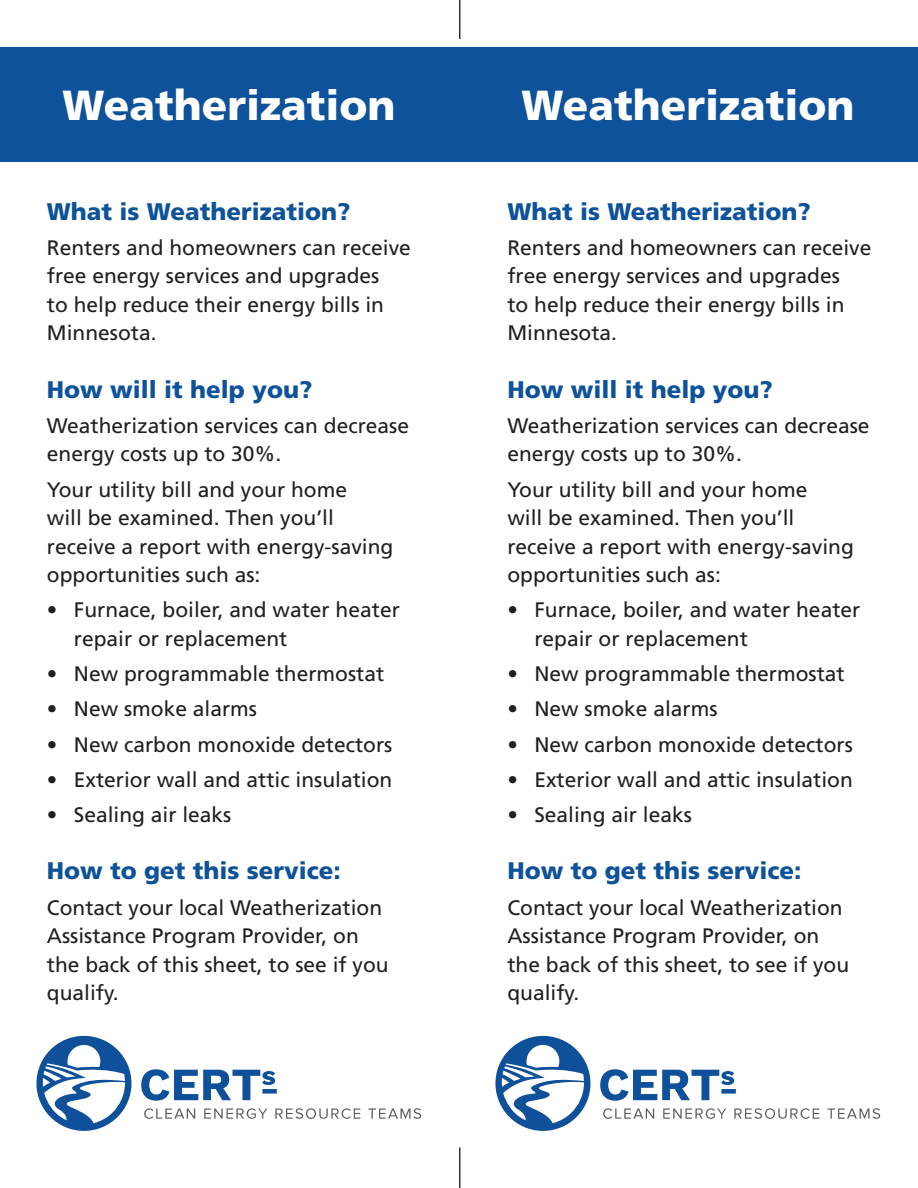
<style>
.page{position:relative;width:918px;height:1188px;background:#fff}
.page>*{position:absolute;margin:0;border:0;box-sizing:border-box;transform-origin:0 0}
.t1{font:900 42px "Frutiger LT Std";color:#fff}
.t2{font:900 24px "Frutiger LT Std";color:#0d529a}
.t3{font:21px/28.5px "Frutiger LT Std";color:#231f20}
</style>
<div class="page">
<div style="left:0;top:47px;width:918px;height:115px;background:#0d529a"></div>
<svg style="left:36px;top:1036px;width:95px;height:95px"></svg>
<svg style="left:144px;top:1108px;width:51px;height:11px"></svg>
<svg style="left:204px;top:1108px;width:63px;height:11px"></svg>
<svg style="left:275px;top:1108px;width:85px;height:11px"></svg>
<svg style="left:368px;top:1108px;width:53px;height:11px"></svg>
<svg style="left:141px;top:1069px;width:134px;height:32px"></svg>
<div style="left:262px;top:1089px;width:15px;height:5px;background:#0f509a"></div>
<hr style="left:459px;top:0;width:1px;height:39px;background:#2f3438">
<hr style="left:459px;top:1148px;width:1px;height:40px;background:#2f3438">
<svg style="left:495px;top:1036px;width:95px;height:95px"></svg>
<svg style="left:603px;top:1108px;width:51px;height:11px"></svg>
<svg style="left:663px;top:1108px;width:63px;height:11px"></svg>
<svg style="left:734px;top:1108px;width:85px;height:11px"></svg>
<svg style="left:827px;top:1108px;width:53px;height:11px"></svg>
<svg style="left:600px;top:1069px;width:134px;height:32px"></svg>
<div style="left:721px;top:1089px;width:15px;height:5px;background:#0f509a"></div>
<p class="t1" style="left:63px;top:80px;width:334px">Weatherization</p>
<p class="t2" style="left:47px;top:197px;width:305px">What is Weatherization?</p>
<p class="t3" style="left:47px;top:233px;width:366px">Renters and homeowners can receive free energy services and upgrades<br>to help reduce their energy bills in<br>Minnesota.</p>
<p class="t2" style="left:47px;top:375px;width:267px">How will it help you?</p>
<p class="t3" style="left:47px;top:411px;width:364px">Weatherization services can decrease energy costs up to 30%.</p>
<p class="t3" style="left:47px;top:475px;width:348px">Your utility bill and your home<br>will be examined. Then you’ll receive a report with energy-saving opportunities such as:</p>
<p class="t3" style="left:74px;top:596px;width:328px;text-indent:-27px">• Furnace, boiler, and water heater repair or replacement</p>
<p class="t3" style="left:47px;top:660px;width:339px">• New programmable thermostat</p>
<p class="t3" style="left:47px;top:695px;width:212px">• New smoke alarms</p>
<p class="t3" style="left:47px;top:730px;width:347px">• New carbon monoxide detectors</p>
<p class="t3" style="left:47px;top:765px;width:347px">• Exterior wall and attic insulation</p>
<p class="t3" style="left:47px;top:801px;width:186px">• Sealing air leaks</p>
<p class="t2" style="left:47px;top:857px;width:296px">How to get this service:</p>
<p class="t3" style="left:47px;top:893px;width:343px">Contact your local Weatherization<br>Assistance Program Provider, on the back of this sheet, to see if you qualify.</p>
<p class="t1" style="left:522px;top:80px;width:334px">Weatherization</p>
<p class="t2" style="left:507px;top:197px;width:305px">What is Weatherization?</p>
<p class="t3" style="left:507px;top:233px;width:366px">Renters and homeowners can receive free energy services and upgrades<br>to help reduce their energy bills in<br>Minnesota.</p>
<p class="t2" style="left:507px;top:375px;width:267px">How will it help you?</p>
<p class="t3" style="left:507px;top:411px;width:364px">Weatherization services can decrease energy costs up to 30%.</p>
<p class="t3" style="left:507px;top:475px;width:348px">Your utility bill and your home<br>will be examined. Then you’ll receive a report with energy-saving opportunities such as:</p>
<p class="t3" style="left:534px;top:596px;width:328px;text-indent:-27px">• Furnace, boiler, and water heater repair or replacement</p>
<p class="t3" style="left:507px;top:660px;width:339px">• New programmable thermostat</p>
<p class="t3" style="left:507px;top:695px;width:212px">• New smoke alarms</p>
<p class="t3" style="left:507px;top:730px;width:347px">• New carbon monoxide detectors</p>
<p class="t3" style="left:507px;top:765px;width:347px">• Exterior wall and attic insulation</p>
<p class="t3" style="left:507px;top:801px;width:186px">• Sealing air leaks</p>
<p class="t2" style="left:507px;top:857px;width:296px">How to get this service:</p>
<p class="t3" style="left:507px;top:893px;width:343px">Contact your local Weatherization<br>Assistance Program Provider, on the back of this sheet, to see if you qualify.</p>
</div>
